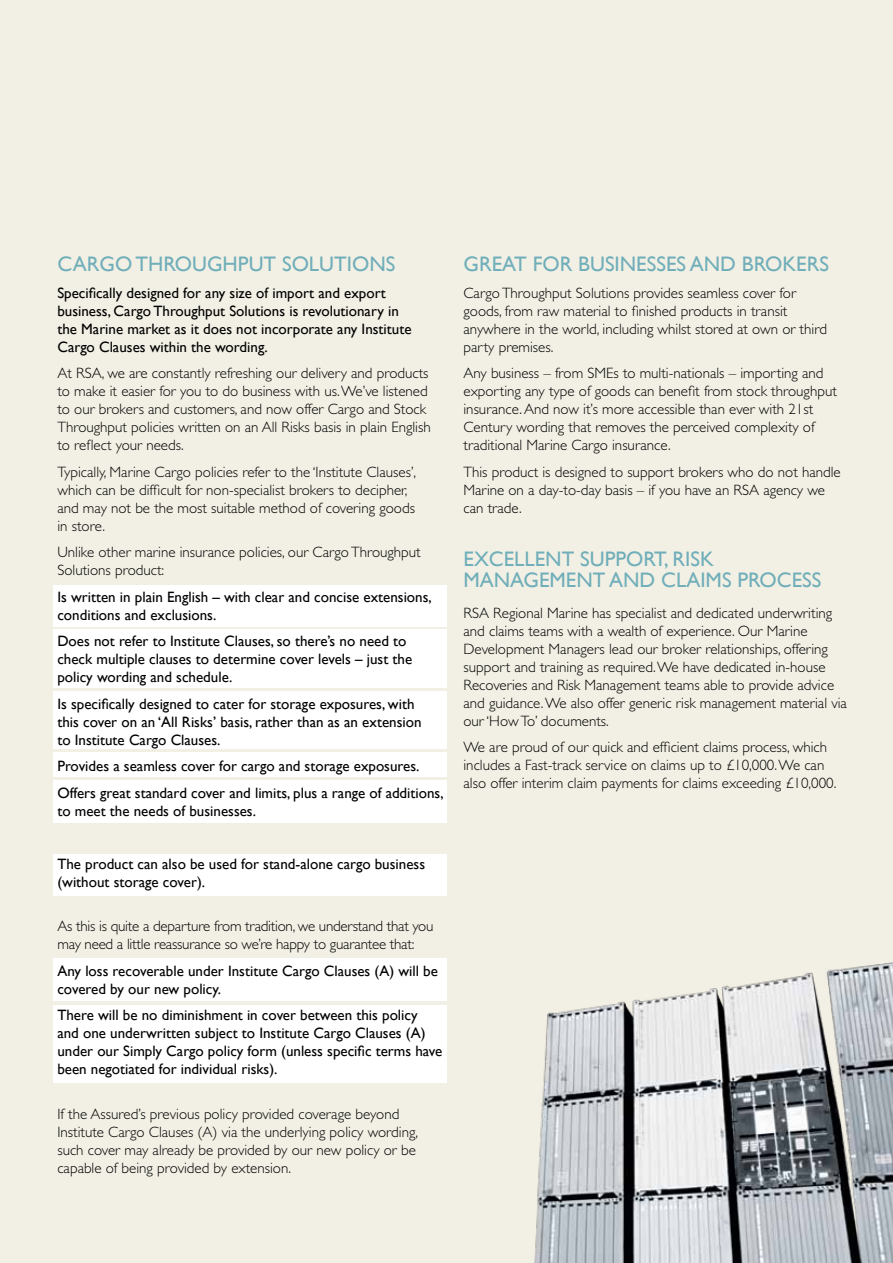
<style>
.page{position:relative;width:893px;height:1263px;background:#f2f0e5}
.page>*{position:absolute;margin:0;border:0;box-sizing:border-box;transform-origin:0 0}
.t1{font:21px "Gill Sans";color:#70aeb9}
.t2{font:300 15px/18px "Gill Sans";color:#000}
.t3{font:15px/18px "Gill Sans";color:#000}
</style>
<div class="page">
<img style="left:534px;top:962px;width:359px;height:301px">
<div style="left:53px;top:1005px;width:394px;height:77px;background:#fff"></div>
<div style="left:53px;top:958px;width:394px;height:42px;background:#fff"></div>
<div style="left:53px;top:752px;width:393px;height:25px;background:#fff"></div>
<div style="left:53px;top:854px;width:393px;height:41px;background:#fff"></div>
<div style="left:53px;top:780px;width:393px;height:43px;background:#fff"></div>
<div style="left:53px;top:585px;width:393px;height:41px;background:#fff"></div>
<div style="left:53px;top:630px;width:393px;height:58px;background:#fff"></div>
<div style="left:53px;top:691px;width:393px;height:58px;background:#fff"></div>
<h1 class="t1" style="left:57px;top:252px;width:31px">Carg</h1>
<h1 class="t1" style="left:115px;top:252px;width:268px">o Throug hput Solutions</h1>
<p class="t3" style="left:57px;top:284px;width:356px">Specifically designed for any size of import and export business, Cargo Throughput Solutions is revolutionary in the Marine market as it does not incorporate any Institute Cargo Clauses within the wording.</p>
<p class="t2" style="left:57px;top:364px;width:375px">At RSA, we are constantly refreshing our delivery and products to make it easier for you to do business with us. We’ve listened to our brokers and customers, and now offer Cargo and Stock Throughput policies written on an All Risks basis in plain English to reflect your needs.</p>
<p class="t2" style="left:57px;top:463px;width:360px">Typically, Marine Cargo policies refer to the ‘Institute Clauses’, which can be difficult for non-specialist brokers to decipher, and may not be the most suitable method of covering goods in store.</p>
<p class="t2" style="left:57px;top:543px;width:365px">Unlike other marine insurance policies, our Cargo Throughput<br>Solutions product:</p>
<p class="t3" style="left:57px;top:588px;width:376px">Is written in plain English – with clear and concise extensions, conditions and exclusions.</p>
<p class="t3" style="left:57px;top:632px;width:356px">Does not refer to Institute Clauses, so there’s no need to check multiple clauses to determine cover levels – just the policy wording and schedule.</p>
<p class="t3" style="left:57px;top:695px;width:366px">Is specifically designed to cater for storage exposures, with this cover on an ‘All Risks’ basis, rather than as an extension to Institute Cargo Clauses.</p>
<p class="t3" style="left:57px;top:753px;width:388px;line-height:26.5px">Provides a seamless cover for cargo and storage exposures.<br>Offers great standard cover and limits, plus a range of additions,</p>
<p class="t3" style="left:57px;top:802px;width:200px">to meet the needs of businesses.</p>
<p class="t3" style="left:57px;top:855px;width:369px">The product can also be used for stand-alone cargo business (without storage cover).</p>
<p class="t2" style="left:57px;top:917px;width:378px">As this is quite a departure from tradition, we understand that you may need a little reassurance so we’re happy to guarantee that:</p>
<p class="t3" style="left:57px;top:962px;width:382px">Any loss recoverable under Institute Cargo Clauses (A) will be covered by our new policy.</p>
<p class="t3" style="left:57px;top:1006px;width:386px">There will be no diminishment in cover between this policy and one underwritten subject to Institute Cargo Clauses (A) under our Simply Cargo policy form (unless specific terms have been negotiated for individual risks).</p>
<p class="t2" style="left:57px;top:1105px;width:362px">If the Assured’s previous policy provided coverage beyond Institute Cargo Clauses (A) via the underlying policy wording, such cover may already be provided by our new policy or be capable of being provided by extension.</p>
<h1 class="t1" style="left:463px;top:252px;width:367px">Great for businesses and brokers</h1>
<p class="t2" style="left:463px;top:284px;width:365px">Cargo Throughput Solutions provides seamless cover for goods, from raw material to finished products in transit anywhere in the world, including whilst stored at own or third party premises.</p>
<p class="t2" style="left:463px;top:364px;width:375px">Any business – from SMEs to multi-nationals – importing and exporting any type of goods can benefit from stock throughput insurance. And now it’s more accessible than ever with 21st Century wording that removes the perceived complexity of traditional Marine Cargo insurance.</p>
<p class="t2" style="left:463px;top:463px;width:379px">This product is designed to support brokers who do not handle<br>Marine on a day-to-day basis – if you have an RSA agency we can trade.</p>
<h1 class="t1" style="left:463px;top:547px;width:39px">Excellent</h1>
<h1 class="t1" style="left:580px;top:547px;width:135px">support,risk</h1>
<h1 class="t1" style="left:463px;top:568px;width:7px">management</h1>
<h1 class="t1" style="left:609px;top:568px;width:17px">and</h1>
<h1 class="t1" style="left:661px;top:568px;width:13px">claims</h1>
<h1 class="t1" style="left:737px;top:568px;width:52px">process</h1>
<p class="t2" style="left:463px;top:604px;width:385px">RSA Regional Marine has specialist and dedicated underwriting and claims teams with a wealth of experience. Our Marine Development Managers lead our broker relationships, offering support and training as required. We have dedicated in-house Recoveries and Risk Management teams able to provide advice and guidance. We also offer generic risk management material via our ‘How To’ documents.</p>
<p class="t2" style="left:463px;top:738px;width:374px">We are proud of our quick and efficient claims process, which includes a Fast-track service on claims up to £10,000. We can also offer interim claim payments for claims exceeding £10,000.</p>
</div>
